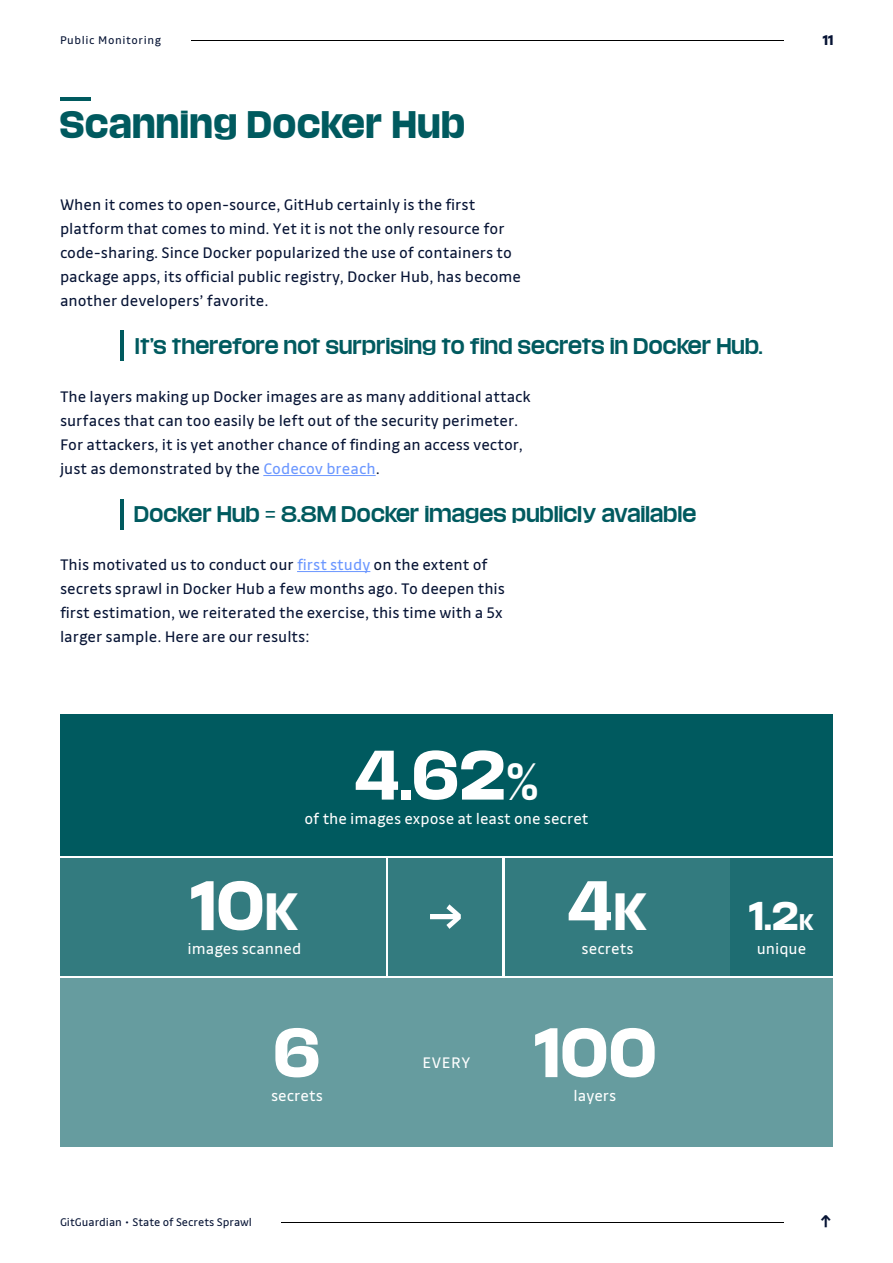
<style>
.page{position:relative;width:893px;height:1263px;background:#fff}
.page>*{position:absolute;margin:0;border:0;box-sizing:border-box;transform-origin:0 0}
.t1{font:700 60px "Media Sans";letter-spacing:.05em;color:#fff}
.t2{font:700 34.5px "Media Sans";color:#fff}
.t3{font:700 33px "Media Sans";letter-spacing:.05em;color:#005a5f}
.t4{font:27px "Drive";color:#061334}
.t5{font:19.5px "Media Sans";letter-spacing:.05em;color:#005a5f}
.t6{font:16.5px/24px "Drive";color:#061334}
.t7{font:16.5px "Drive";color:#fff}
.t8{font:12px "Drive";color:#061334}
.t9{font:12px "Drive";letter-spacing:.05em;color:#061334}
.t10{font:700 12px "Media Sans";color:#061334}
.s1{color:#6b97ff}
.s2{font-size:45px}
.s3{font-size:19.5px}
.s4{font-weight:800}
</style>
<div class="page">
<div style="left:60px;top:978px;width:773px;height:168px;background:#669c9f"></div>
<div style="left:60px;top:714px;width:773px;height:141px;background:#005a5f"></div>
<div style="left:60px;top:858px;width:326px;height:117px;background:#337b7f"></div>
<div style="left:389px;top:858px;width:113px;height:117px;background:#337b7f"></div>
<div style="left:505px;top:858px;width:328px;height:117px;background:#337b7f"></div>
<div style="left:730px;top:858px;width:103px;height:117px;background:#1e6d72"></div>
<hr style="left:191px;top:40px;width:593px;height:1px;background:#000">
<hr style="left:281px;top:1222px;width:503px;height:1px;background:#000">
<hr style="left:263px;top:475px;width:113px;height:1px;background:#6b97ff">
<hr style="left:297px;top:571px;width:73px;height:1px;background:#6b97ff">
<hr style="left:60px;top:98px;width:30px;height:3px;background:#005a5f">
<hr style="left:121px;top:499px;width:3px;height:30px;background:#005a5f">
<hr style="left:121px;top:330px;width:3px;height:30px;background:#005a5f">
<svg style="left:430px;top:904px;width:31px;height:25px"></svg>
<p class="t9" style="left:60px;top:33px;width:103px">Public Monitoring</p>
<p class="t10" style="left:823px;top:33px;width:12px">11</p>
<h3 class="t3" style="left:60px;top:105px;width:406px">Scanning Docker Hub</h3>
<p class="t6" style="left:60px;top:192px;width:463px">When it comes to open-source, GitHub certainly is the first platform that comes to mind. Yet it is not the only resource for code-sharing. Since Docker popularized the use of containers to package apps, its official public registry, Docker Hub, has become another developers’ favorite.</p>
<p class="t5" style="left:136px;top:335px;width:628px">It’s therefore not surprising to find secrets in Docker Hub.</p>
<p class="t6" style="left:60px;top:384px;width:472px">The layers making up Docker images are as many additional attack surfaces that can too easily be left out of the security perimeter.<br>For attackers, it is yet another chance of finding an access vector, just as demonstrated by the <span class="s1">Codecov breach</span>.</p>
<p class="t5" style="left:134px;top:503px;width:563px">Docker Hub = 8.8M Docker images publicly available</p>
<p class="t6" style="left:60px;top:552px;width:446px">This motivated us to conduct our <span class="s1">first study</span> on the extent of secrets sprawl in Docker Hub a few months ago. To deepen this first estimation, we reiterated the exercise, this time with a 5x larger sample. Here are our results:</p>
<h1 class="t1" style="left:355px;top:740px;width:184px">4.62<span class="s2">%</span></h1>
<p class="t7" style="left:304px;top:809px;width:286px">of the images expose at least one secret</p>
<h1 class="t1" style="left:191px;top:870px;width:109px">10<span class="s2">K</span></h1>
<p class="t7" style="left:188px;top:939px;width:115px">images scanned</p>
<h1 class="t1" style="left:274px;top:1017px;width:47px">6</h1>
<p class="t7" style="left:271px;top:1086px;width:53px">secrets</p>
<p class="t7" style="left:423px;top:1053px;width:49px">EVERY</p>
<h1 class="t1" style="left:568px;top:870px;width:80px">4<span class="s2">K</span></h1>
<p class="t7" style="left:582px;top:939px;width:53px">secrets</p>
<h1 class="t1" style="left:534px;top:1017px;width:122px">100</h1>
<p class="t7" style="left:574px;top:1086px;width:44px">layers</p>
<h2 class="t2" style="left:749px;top:896px;width:66px">1.2<span class="s3">K</span></h2>
<p class="t7" style="left:757px;top:939px;width:51px">unique</p>
<p class="t8" style="left:60px;top:1215px;width:194px">GitGuardian <span class="s4">·</span> State of Secrets Sprawl</p>
<h3 class="t4" style="left:819px;top:1205px;width:16px">↑</h3>
</div>
